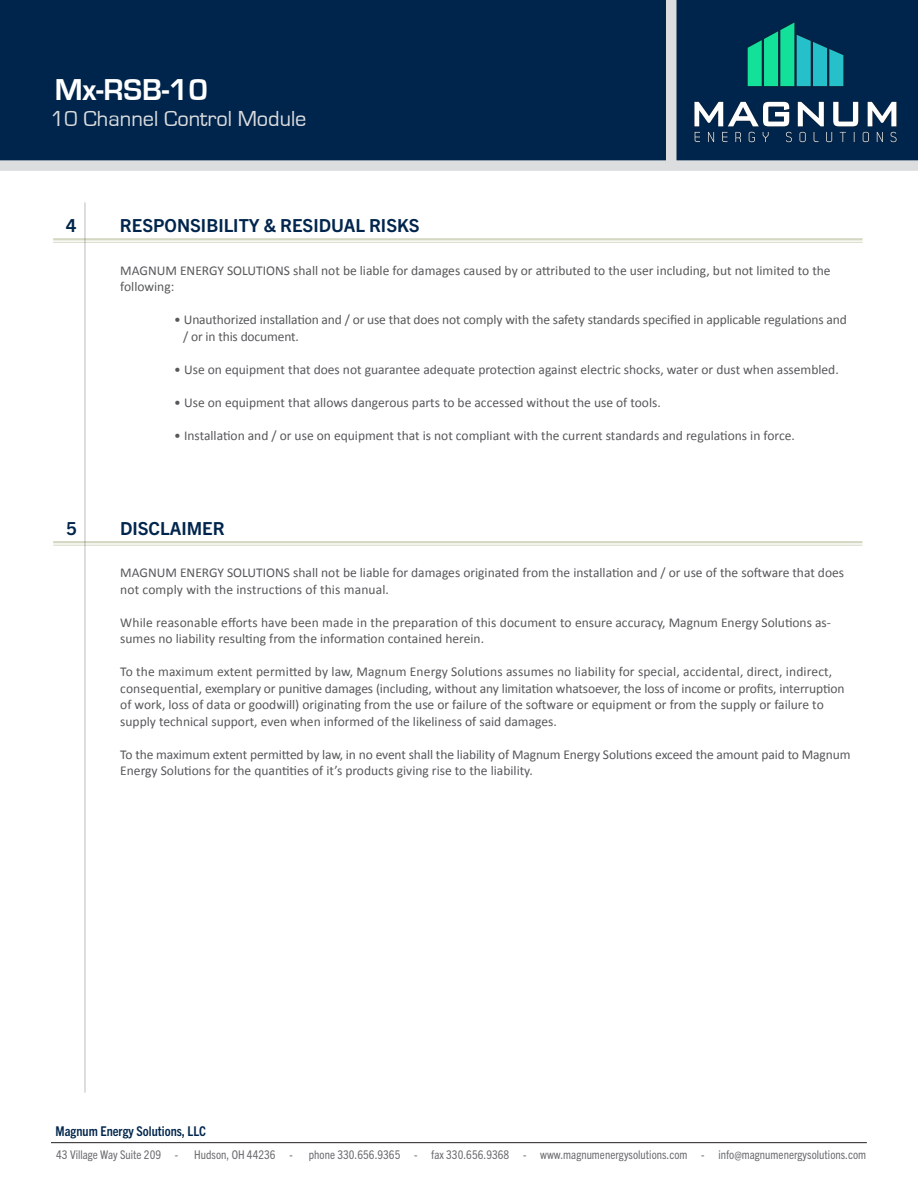
<style>
.page{position:relative;width:918px;height:1188px;background:#fff}
.page>*{position:absolute;margin:0;border:0;box-sizing:border-box;transform-origin:0 0}
.t1{font:700 31.2px "Eurostile";color:#fff}
.t2{font:22.35px "Eurostile";color:#dcdddf}
.t3{font:700 18px "Trade Gothic Next LT Pro";color:#00254c}
.t4{font:13.5px/16.5px "Calibri";color:#57585a}
.t5{font:700 condensed 13.5px "Trade Gothic Next LT Pro";color:#00254c}
.t6{font:condensed 12px "Trade Gothic Next LT Pro";letter-spacing:.005em;color:#6c6d70}
</style>
<div class="page">
<div style="left:0;top:0;width:918px;height:166px;background:#00254c"></div>
<div style="left:0;top:160px;width:918px;height:11px;background:#dcdddf"></div>
<hr style="left:51px;top:1142px;width:816px;height:1px;background:#231f20">
<hr style="left:53px;top:238px;width:809px;height:2px;background:#727c33">
<hr style="left:53px;top:242px;width:809px;height:1px;background:#727c33">
<hr style="left:53px;top:541px;width:809px;height:2px;background:#727c33">
<hr style="left:53px;top:545px;width:809px;height:1px;background:#727c33">
<hr style="left:85px;top:202px;width:1px;height:891px;background:#231f20">
<div style="left:666px;top:0;width:10px;height:166px;background:#dcdddf"></div>
<div style="left:745px;top:20px;width:102px;height:69px;background:#231f20;opacity:.75"></div>
<svg style="left:748px;top:23px;width:95px;height:63px"></svg>
<svg style="left:694px;top:101px;width:203px;height:42px"></svg>
<p class="t1" style="left:55px;top:73px;width:155px">Mx-RSB-10</p>
<p class="t2" style="left:50px;top:106px;width:258px">10 Channel Control Module</p>
<p class="t3" style="left:66px;top:213px;width:12px">4</p>
<p class="t3" style="left:120px;top:213px;width:301px">RESPONSIBILITY &amp; RESIDUAL RISKS</p>
<p class="t4" style="left:120px;top:262px;width:712px">MAGNUM ENERGY SOLUTIONS shall not be liable for damages caused by or attributed to the user including, but not limited to the following:</p>
<p class="t4" style="left:183px;top:311px;width:665px;text-indent:-9px">• Unauthorized installation and / or use that does not comply with the safety standards specified in applicable regulations and / or in this document.</p>
<p class="t4" style="left:174px;top:361px;width:666px">• Use on equipment that does not guarantee adequate protection against electric shocks, water or dust when assembled.</p>
<p class="t4" style="left:174px;top:394px;width:488px">• Use on equipment that allows dangerous parts to be accessed without the use of tools.</p>
<p class="t4" style="left:174px;top:427px;width:622px">• Installation and / or use on equipment that is not compliant with the current standards and regulations in force.</p>
<p class="t3" style="left:67px;top:516px;width:12px">5</p>
<p class="t3" style="left:120px;top:516px;width:106px">DISCLAIMER</p>
<p class="t4" style="left:120px;top:565px;width:725px">MAGNUM ENERGY SOLUTIONS shall not be liable for damages originated from the installation and / or use of the software that does not comply with the instructions of this manual.</p>
<p class="t4" style="left:120px;top:614px;width:712px">While reasonable efforts have been made in the preparation of this document to ensure accuracy, Magnum Energy Solutions as&shy;sumes no liability resulting from the information contained herein.</p>
<p class="t4" style="left:120px;top:664px;width:726px">To the maximum extent permitted by law, Magnum Energy Solutions assumes no liability for special, accidental, direct, indirect, consequential, exemplary or punitive damages (including, without any limitation whatsoever, the loss of income or profits, interruption of work, loss of data or goodwill) originating from the use or failure of the software or equipment or from the supply or failure to supply technical support, even when informed of the likeliness of said damages.</p>
<p class="t4" style="left:120px;top:746px;width:732px">To the maximum extent permitted by law, in no event shall the liability of Magnum Energy Solutions exceed the amount paid to Magnum<br>Energy Solutions for the quantities of it’s products giving rise to the liability.</p>
<p class="t5" style="left:56px;top:1122px;width:152px">Magnum Energy Solutions, LLC</p>
<p class="t6" style="left:56px;top:1146px;width:123px">43 Village Way Suite 209 -</p>
<p class="t6" style="left:194px;top:1146px;width:100px">Hudson, OH 44236 -</p>
<p class="t6" style="left:309px;top:1146px;width:559px">phone 330.656.9365 - fax 330.656.9368 - www.magnumenergysolutions.com - info@magnumenergysolutions.com</p>
</div>
